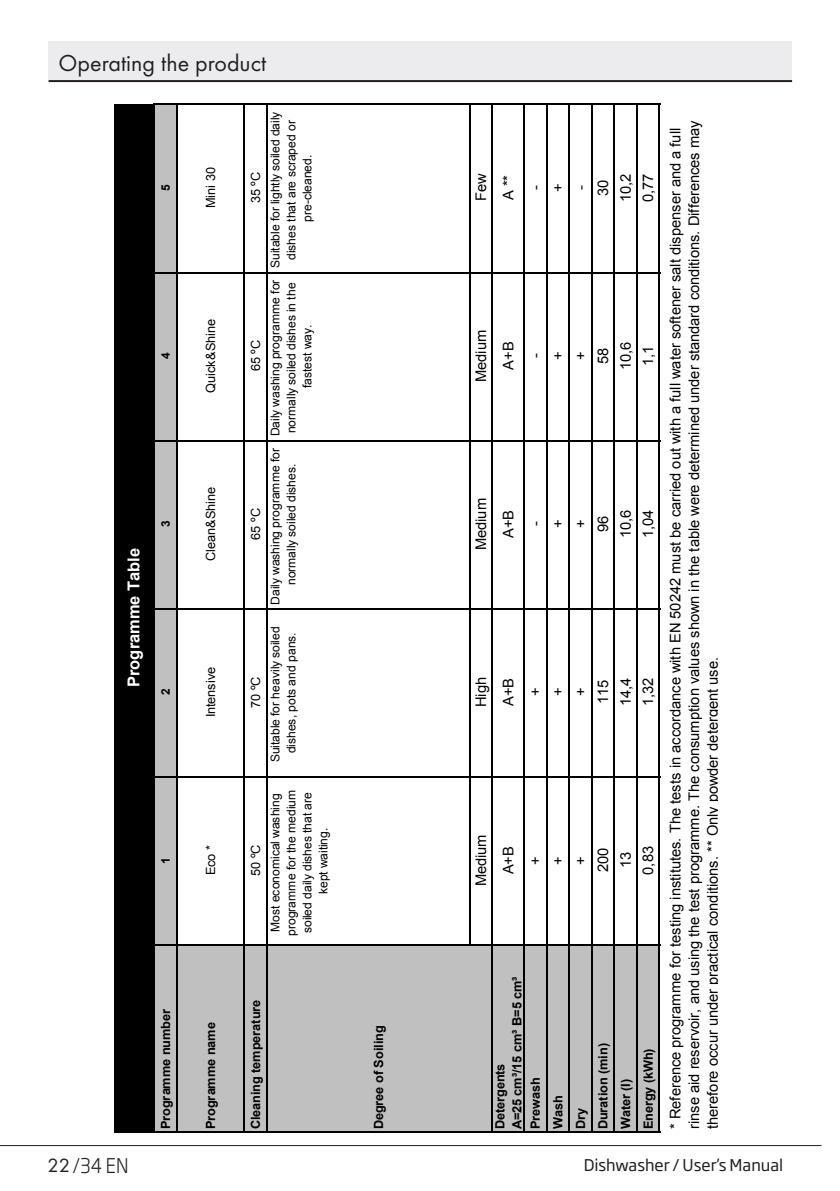
<style>
.page{position:relative;width:840px;height:1191px;background:#fff}
.page>*{position:absolute;margin:0;border:0;box-sizing:border-box;transform-origin:0 0}
.t1{font:24px "Futura TOT Boo";color:#231f20}
.t2{font:300 20px "Soho Gothic Pro";color:#231f20;scale:.9 1}
.t3{font:700 16.4px "Arial";color:#fff}
.t4{font:16px "Soho Gothic Pro";color:#231f20}
.t5{font:14.6px/18.6px "Arial";letter-spacing:-.005em;color:#000}
.t6{font:700 12.6px/16.8px "Arial";letter-spacing:-.005em;color:#000}
.t7{font:12.6px "Arial";letter-spacing:-.005em;color:#000}
.t8{font:12px/16px "Arial";letter-spacing:.005em;color:#000;text-align:center}
.t9{font:700 11.8px "Arial";color:#000}
.s1{font-family:"Futura TOT Boo";font-weight:400}
</style>
<div class="page">
<hr style="left:0;top:1145px;width:821px;height:1px;background:#231f20">
<div style="left:49px;top:42px;width:742px;height:39px;background:#ececee"></div>
<hr style="left:49px;top:80px;width:742px;height:2px;background:#231f20">
<div style="left:115px;top:104px;width:39px;height:1027px;background:#000"></div>
<div style="left:154px;top:945px;width:23px;height:186px;background:#c0c0c0"></div>
<div style="left:154px;top:104px;width:23px;height:841px;background:#c0c0c0"></div>
<div style="left:177px;top:945px;width:482px;height:186px;background:#c0c0c0"></div>
<hr style="left:114px;top:1131px;width:546px;height:1px;background:#000">
<hr style="left:155px;top:944px;width:505px;height:2px;background:#000">
<hr style="left:155px;top:776px;width:505px;height:2px;background:#000">
<hr style="left:155px;top:608px;width:505px;height:2px;background:#000">
<hr style="left:155px;top:440px;width:505px;height:1px;background:#000">
<hr style="left:155px;top:272px;width:505px;height:1px;background:#000">
<hr style="left:155px;top:103px;width:505px;height:2px;background:#000">
<hr style="left:114px;top:104px;width:1px;height:1027px;background:#000">
<hr style="left:153px;top:103px;width:2px;height:1028px;background:#000">
<hr style="left:176px;top:103px;width:2px;height:1028px;background:#000">
<hr style="left:243px;top:103px;width:2px;height:1028px;background:#000">
<hr style="left:266px;top:103px;width:2px;height:1028px;background:#000">
<hr style="left:469px;top:103px;width:1px;height:841px;background:#000">
<hr style="left:491px;top:103px;width:2px;height:1028px;background:#000">
<hr style="left:523px;top:103px;width:1px;height:1028px;background:#000">
<hr style="left:545px;top:103px;width:2px;height:1028px;background:#000">
<hr style="left:568px;top:103px;width:2px;height:1028px;background:#000">
<hr style="left:590px;top:103px;width:2px;height:1028px;background:#000">
<hr style="left:613px;top:103px;width:2px;height:1028px;background:#000">
<hr style="left:635px;top:103px;width:2px;height:1028px;background:#000">
<hr style="left:658px;top:103px;width:2px;height:1028px;background:#000">
<h1 class="t1" style="left:58px;top:49px;width:209px">Operating the product</h1>
<p class="t9" style="left:158px;top:191px;width:8px;rotate:-90deg">5</p>
<p class="t7" style="left:202px;top:208px;width:42px;rotate:-90deg">Mini 30</p>
<p class="t9" style="left:158px;top:359px;width:8px;rotate:-90deg">4</p>
<p class="t7" style="left:202px;top:392px;width:75px;rotate:-90deg">Quick&amp;Shine</p>
<p class="t3" style="left:123px;top:687px;width:141px;rotate:-90deg">Programme Table</p>
<p class="t9" style="left:158px;top:527px;width:8px;rotate:-90deg">3</p>
<p class="t9" style="left:158px;top:695px;width:8px;rotate:-90deg">2</p>
<p class="t7" style="left:202px;top:561px;width:75px;rotate:-90deg">Clean&amp;Shine</p>
<p class="t7" style="left:202px;top:717px;width:52px;rotate:-90deg">Intensive</p>
<p class="t9" style="left:158px;top:863px;width:8px;rotate:-90deg">1</p>
<p class="t7" style="left:202px;top:875px;width:32px;rotate:-90deg">Eco *</p>
<p class="t6" style="left:157px;top:1129px;width:122px;rotate:-90deg">Programme number</p>
<p class="t6" style="left:202px;top:1129px;width:109px;rotate:-90deg">Programme name</p>
<p class="t7" style="left:247px;top:203px;width:33px;rotate:-90deg">35 ºC</p>
<p class="t7" style="left:247px;top:371px;width:33px;rotate:-90deg">65 ºC</p>
<p class="t7" style="left:247px;top:539px;width:33px;rotate:-90deg">65 ºC</p>
<p class="t7" style="left:247px;top:707px;width:33px;rotate:-90deg">70 ºC</p>
<p class="t8" style="left:267px;top:268px;width:157px;rotate:-90deg">Suitable for lightly soiled daily dishes that are scraped or pre-cleaned.</p>
<p class="t8" style="left:267px;top:436px;width:158px;rotate:-90deg">Daily washing programme for normally soiled dishes in the fastest way.</p>
<p class="t8" style="left:267px;top:604px;width:158px;rotate:-90deg">Daily washing programme for normally soiled dishes.</p>
<p class="t8" style="left:267px;top:762px;width:137px;rotate:-90deg">Suitable for heavily soiled dishes, pots and pans.</p>
<p class="t7" style="left:247px;top:876px;width:33px;rotate:-90deg">50 ºC</p>
<p class="t8" style="left:267px;top:936px;width:148px;rotate:-90deg">Most economical washing programme for the medium soiled daily dishes that are kept waiting.</p>
<p class="t6" style="left:247px;top:1129px;width:131px;rotate:-90deg">Cleaning temperature</p>
<p class="t6" style="left:370px;top:1129px;width:105px;rotate:-90deg">Degree of Soiling</p>
<p class="t5" style="left:472px;top:201px;width:29px;rotate:-90deg">Few</p>
<p class="t5" style="left:499px;top:200px;width:27px;rotate:-90deg">A **</p>
<p class="t5" style="left:526px;top:190px;width:6px;rotate:-90deg">-</p>
<p class="t5" style="left:548px;top:192px;width:10px;rotate:-90deg">+</p>
<p class="t5" style="left:571px;top:190px;width:6px;rotate:-90deg">-</p>
<p class="t5" style="left:593px;top:196px;width:18px;rotate:-90deg">30</p>
<p class="t5" style="left:616px;top:202px;width:30px;rotate:-90deg">10,2</p>
<p class="t5" style="left:638px;top:202px;width:30px;rotate:-90deg">0,77</p>
<p class="t5" style="left:472px;top:382px;width:53px;rotate:-90deg">Medium</p>
<p class="t5" style="left:499px;top:370px;width:30px;rotate:-90deg">A+B</p>
<p class="t5" style="left:526px;top:358px;width:6px;rotate:-90deg">-</p>
<p class="t5" style="left:548px;top:360px;width:10px;rotate:-90deg">+</p>
<p class="t5" style="left:571px;top:360px;width:10px;rotate:-90deg">+</p>
<p class="t5" style="left:593px;top:364px;width:18px;rotate:-90deg">58</p>
<p class="t5" style="left:616px;top:370px;width:30px;rotate:-90deg">10,6</p>
<p class="t5" style="left:638px;top:366px;width:22px;rotate:-90deg">1,1</p>
<p class="t5" style="left:472px;top:550px;width:53px;rotate:-90deg">Medium</p>
<p class="t5" style="left:499px;top:538px;width:30px;rotate:-90deg">A+B</p>
<p class="t5" style="left:526px;top:526px;width:6px;rotate:-90deg">-</p>
<p class="t5" style="left:548px;top:528px;width:10px;rotate:-90deg">+</p>
<p class="t5" style="left:571px;top:528px;width:10px;rotate:-90deg">+</p>
<p class="t5" style="left:593px;top:532px;width:18px;rotate:-90deg">96</p>
<p class="t5" style="left:616px;top:538px;width:30px;rotate:-90deg">10,6</p>
<p class="t5" style="left:638px;top:538px;width:30px;rotate:-90deg">1,04</p>
<p class="t5" style="left:472px;top:707px;width:32px;rotate:-90deg">High</p>
<p class="t5" style="left:499px;top:706px;width:30px;rotate:-90deg">A+B</p>
<p class="t5" style="left:526px;top:696px;width:10px;rotate:-90deg">+</p>
<p class="t5" style="left:548px;top:696px;width:10px;rotate:-90deg">+</p>
<p class="t5" style="left:571px;top:696px;width:10px;rotate:-90deg">+</p>
<p class="t5" style="left:593px;top:704px;width:26px;rotate:-90deg">115</p>
<p class="t5" style="left:616px;top:706px;width:30px;rotate:-90deg">14,4</p>
<p class="t5" style="left:638px;top:706px;width:30px;rotate:-90deg">1,32</p>
<p class="t5" style="left:472px;top:886px;width:53px;rotate:-90deg">Medium</p>
<p class="t5" style="left:499px;top:874px;width:30px;rotate:-90deg">A+B</p>
<p class="t5" style="left:526px;top:864px;width:10px;rotate:-90deg">+</p>
<p class="t5" style="left:548px;top:864px;width:10px;rotate:-90deg">+</p>
<p class="t5" style="left:571px;top:864px;width:10px;rotate:-90deg">+</p>
<p class="t5" style="left:593px;top:872px;width:26px;rotate:-90deg">200</p>
<p class="t5" style="left:616px;top:868px;width:18px;rotate:-90deg">13</p>
<p class="t5" style="left:638px;top:874px;width:30px;rotate:-90deg">0,83</p>
<p class="t6" style="left:491px;top:1129px;width:155px;rotate:-90deg">Detergents<br>A=25 cm³/15 cm³ B=5 cm³</p>
<p class="t6" style="left:527px;top:1129px;width:54px;rotate:-90deg">Prewash</p>
<p class="t6" style="left:549px;top:1129px;width:35px;rotate:-90deg">Wash</p>
<p class="t6" style="left:572px;top:1129px;width:23px;rotate:-90deg">Dry</p>
<p class="t6" style="left:594px;top:1129px;width:88px;rotate:-90deg">Duration (min)</p>
<p class="t6" style="left:617px;top:1129px;width:52px;rotate:-90deg">Water (I)</p>
<p class="t6" style="left:639px;top:1129px;width:82px;rotate:-90deg">Energy (kWh)</p>
<p class="t5" style="left:665px;top:1129px;width:1010px;rotate:-90deg">* Reference programme for testing institutes. The tests in accordance with EN 50242 must be carried out with a full water softener salt dispenser and a full rinse aid reservoir, and using the test programme. The consumption values shown in the table were determined under standard conditions. Differences may therefore occur under practical conditions. ** Only powder detergent use.</p>
<h2 class="t2" style="left:47px;top:1149px;width:92px"><span class="s1">22</span>/34 EN</h2>
<p class="t4" style="left:583px;top:1152px;width:201px">Dishwasher / User’s Manual</p>
</div>
